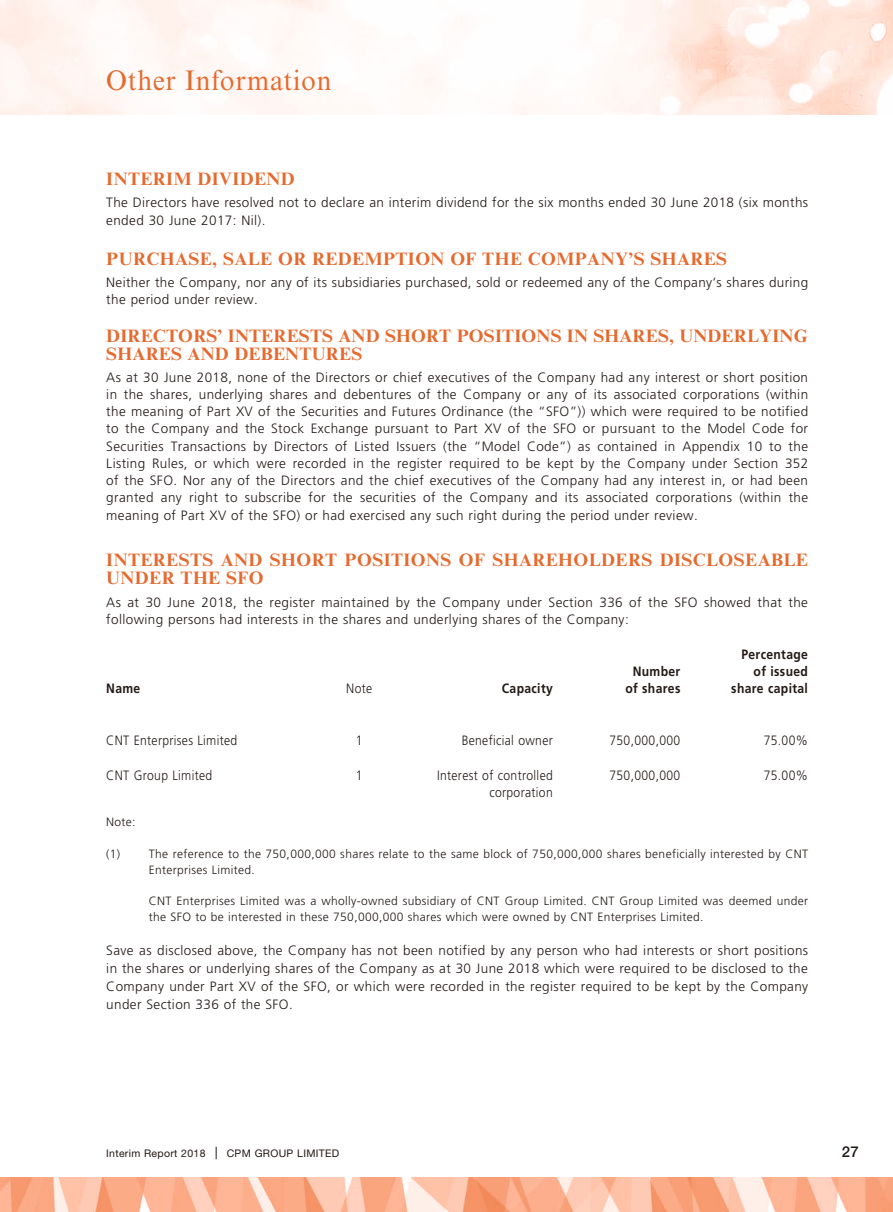
<style>
.page{position:relative;width:893px;height:1212px;background:#fff}
.page>*{position:absolute;margin:0;border:0;box-sizing:border-box;transform-origin:0 0}
.t1{font:28.35px "Times New Roman MT Std";letter-spacing:.025em;color:#e66a2e;scale:.95 1}
.t2{font:700 18px/17.2px "Times New Roman MT Std";letter-spacing:.025em;color:#e66a2e}
.t3{font:500 15px "Helvetica Neue LT Std";color:#231916}
.t4{font:300 13.5px/17.2px "Frutiger LT Std";letter-spacing:.03em;color:#231916}
.t5{font:300 13.5px/17.2px "Frutiger LT Std";letter-spacing:.03em;color:#231916;text-align:right;scale:.9 1}
.t6{font:700 13.5px/17.2px "Frutiger LT Std";letter-spacing:.03em;color:#231916;text-align:center;scale:.9 1}
.t7{font:300 12px/15.8px "Frutiger LT Std";letter-spacing:.03em;color:#231916}
.t8{font:10.5px "Helvetica Neue LT Std";letter-spacing:.03em;color:#231916}
</style>
<div class="page">
<img style="left:0;top:0;width:893px;height:115px">
<img style="left:0;top:1178px;width:893px;height:34px">
<svg style="left:216px;top:1147px;width:1px;height:12px"></svg>
<h1 class="t1" style="left:106px;top:64px;width:239px">Other Information</h1>
<h2 class="t2" style="left:106px;top:170px;width:190px">INTERIM DIVIDEND</h2>
<p class="t4" style="left:106px;top:194px;width:703px;line-height:18px">The Directors have resolved not to declare an interim dividend for the six months ended 30 June 2018 (six months ended 30 June 2017: Nil).</p>
<h2 class="t2" style="left:106px;top:250px;width:622px">PURCHASE, SALE OR REDEMPTION OF THE COMPANY’S SHARES</h2>
<p class="t4" style="left:106px;top:274px;width:703px">Neither the Company, nor any of its subsidiaries purchased, sold or redeemed any of the Company‘s shares during the period under review.</p>
<h2 class="t2" style="left:106px;top:327px;width:703px">DIRECTORS’ INTERESTS AND SHORT POSITIONS IN SHARES, UNDERLYING<br>SHARES AND DEBENTURES</h2>
<p class="t4" style="left:106px;top:368px;width:703px;text-align:justify">As at 30 June 2018, none of the Directors or chief executives of the Company had any interest or short position in the shares, underlying shares and debentures of the Company or any of its associated corporations (within the meaning of Part XV of the Securities and Futures Ordinance (the “SFO”)) which were required to be notified to the Company and the Stock Exchange pursuant to Part XV of the SFO or pursuant to the Model Code for Securities Transactions by Directors of Listed Issuers (the “Model Code”) as contained in Appendix 10 to the Listing Rules, or which were recorded in the register required to be kept by the Company under Section 352 of the SFO. Nor any of the Directors and the chief executives of the Company had any interest in, or had been granted any right to subscribe for the securities of the Company and its associated corporations (within the meaning of Part XV of the SFO) or had exercised any such right during the period under review.</p>
<h2 class="t2" style="left:106px;top:551px;width:703px;line-height:18px">INTERESTS AND SHORT POSITIONS OF SHAREHOLDERS DISCLOSEABLE<br>UNDER THE SFO</h2>
<p class="t4" style="left:106px;top:594px;width:703px">As at 30 June 2018, the register maintained by the Company under Section 336 of the SFO showed that the following persons had interests in the shares and underlying shares of the Company:</p>
<p class="t6" style="left:106px;top:680px;width:39px">Name</p>
<p class="t5" style="left:346px;top:680px;width:30px">Note</p>
<p class="t6" style="left:502px;top:680px;width:58px">Capacity</p>
<p class="t6" style="left:625px;top:663px;width:63px">Number of shares</p>
<p class="t6" style="left:731px;top:646px;width:87px;text-align:right">Percentage of issued share capital</p>
<p class="t5" style="left:106px;top:732px;width:147px">CNT Enterprises Limited</p>
<p class="t5" style="left:356px;top:732px;width:9px">1</p>
<p class="t5" style="left:462px;top:732px;width:103px">Beneficial owner</p>
<p class="t5" style="left:609px;top:732px;width:80px">750,000,000</p>
<p class="t5" style="left:764px;top:732px;width:51px">75.00%</p>
<p class="t5" style="left:106px;top:766px;width:119px">CNT Group Limited</p>
<p class="t5" style="left:356px;top:766px;width:9px">1</p>
<p class="t5" style="left:437px;top:766px;width:130px">Interest of controlled corporation</p>
<p class="t5" style="left:609px;top:766px;width:80px">750,000,000</p>
<p class="t5" style="left:764px;top:766px;width:51px">75.00%</p>
<p class="t7" style="left:106px;top:814px;width:31px">Note:</p>
<p class="t7" style="left:149px;top:846px;width:661px;text-indent:-43px">(1) The reference to the 750,000,000 shares relate to the same block of 750,000,000 shares beneficially interested by CNT<br>Enterprises Limited.</p>
<p class="t7" style="left:149px;top:893px;width:661px">CNT Enterprises Limited was a wholly-owned subsidiary of CNT Group Limited. CNT Group Limited was deemed under the SFO to be interested in these 750,000,000 shares which were owned by CNT Enterprises Limited.</p>
<p class="t4" style="left:106px;top:942px;width:703px;line-height:18px;text-align:justify">Save as disclosed above, the Company has not been notified by any person who had interests or short positions in the shares or underlying shares of the Company as at 30 June 2018 which were required to be disclosed to the Company under Part XV of the SFO, or which were recorded in the register required to be kept by the Company under Section 336 of the SFO.</p>
<p class="t8" style="left:106px;top:1147px;width:101px">Interim Report 2018</p>
<p class="t8" style="left:227px;top:1147px;width:114px">CPM GROUP LIMITED</p>
<p class="t3" style="left:842px;top:1142px;width:19px">27</p>
</div>
